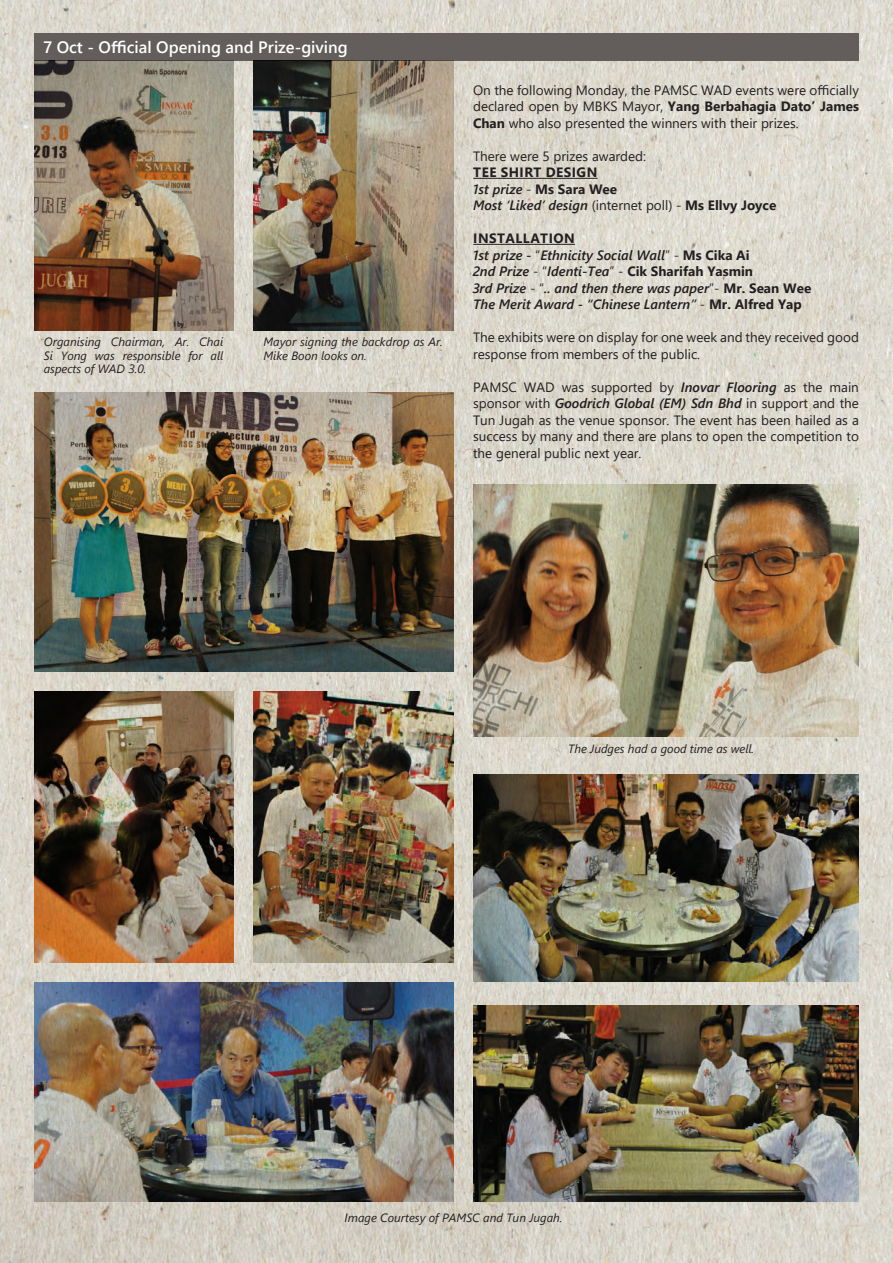
<style>
.page{position:relative;width:893px;height:1263px;background:#fff}
.page>*{position:absolute;margin:0;border:0;box-sizing:border-box;transform-origin:0 0}
.t1{font:600 16.5px "Segoe UI";color:#fff}
.t2{font:13.5px/16.5px "Segoe UI";color:#231f20;text-align:justify}
.t3{font:italic 600 13.5px/16.5px "Segoe UI";color:#231f20}
.t4{font:700 13.5px/16.5px "Segoe UI";letter-spacing:.035em;color:#231f20}
.t5{font:italic 12px/13.5px "Segoe UI";color:#231f20;text-align:justify}
.s1{font-weight:700}
.s2{font-weight:600;font-style:italic}
.s3{font-weight:400}
.s4{font-weight:700;font-style:normal}
.s5{font-weight:400;font-style:normal}
</style>
<div class="page">
<img style="left:0;top:0;width:893px;height:1263px">
<div style="left:34px;top:33px;width:825px;height:27px;background:#635e5b"></div>
<img style="left:34px;top:60px;width:200px;height:271px">
<img style="left:34px;top:692px;width:200px;height:270px">
<img style="left:253px;top:60px;width:200px;height:271px">
<img style="left:253px;top:692px;width:200px;height:270px">
<img style="left:34px;top:393px;width:419px;height:279px">
<img style="left:34px;top:982px;width:419px;height:219px">
<img style="left:473px;top:774px;width:386px;height:208px">
<img style="left:473px;top:1005px;width:386px;height:196px">
<img style="left:473px;top:485px;width:386px;height:252px">
<hr style="left:473px;top:178px;width:125px;height:1px;background:#231f20">
<hr style="left:473px;top:244px;width:102px;height:1px;background:#231f20">
<p class="t1" style="left:43px;top:31px;width:306px">7 Oct - Official Opening and Prize-giving</p>
<p class="t5" style="left:44px;top:333px;width:181px">Organising Chairman, Ar. Chai Si Yong was responsible for all aspects of WAD 3.0.</p>
<p class="t5" style="left:263px;top:333px;width:181px">Mayor signing the backdrop as Ar.<br>Mike Boon looks on.</p>
<p class="t2" style="left:473px;top:80px;width:387px">On the following Monday, the PAMSC WAD events were officially declared open by MBKS Mayor, <span class="s1">Yang Berbahagia Dato’ James Chan</span> who also presented the winners with their prizes.</p>
<p class="t2" style="left:473px;top:146px;width:175px">There were 5 prizes awarded:</p>
<p class="t4" style="left:473px;top:163px;width:305px">Tee shirt design<br><span class="s2">1st prize</span> <span class="s3">-</span> M s Sara Wee<br><span class="s2">Most ‘Liked’ design</span> <span class="s3">(internet poll) -</span> M s Ellvy Joyce</p>
<p class="t3" style="left:473px;top:228px;width:340px"><span class="s4">installation<br></span>1st prize - <span class="s5">“</span>Ethnicity Social Wall<span class="s5">” -</span> <span class="s4">M s Cika Ai<br></span>2nd Prize <span class="s5">- “</span>Identi-Tea<span class="s5">” -</span> <span class="s4">Cik Sharifah Yasmin<br></span>3rd Prize <span class="s5">- “</span>.. and then there was paper<span class="s5">”-</span> <span class="s4">M r. Sean Wee </span>The Merit Award - “Chinese Lantern” <span class="s5">-</span> <span class="s4">M r. Alfred Yap</span></p>
<p class="t2" style="left:473px;top:328px;width:387px">The exhibits were on display for one week and they received good response from members of the public.</p>
<p class="t2" style="left:473px;top:377px;width:387px">PAMSC WAD was supported by <span class="s2">Inovar Flooring</span> as the main sponsor with <span class="s2">Goodrich Global (EM) Sdn Bhd</span> in support and the Tun Jugah as the venue sponsor. The event has been hailed as a success by many and there are plans to open the competition to the general public next year.</p>
<p class="t5" style="left:568px;top:740px;width:188px">The Judges had a good time as well.</p>
<p class="t5" style="left:344px;top:1209px;width:220px">Image Courtesy of PAMSC and Tun Jugah.</p>
</div>
